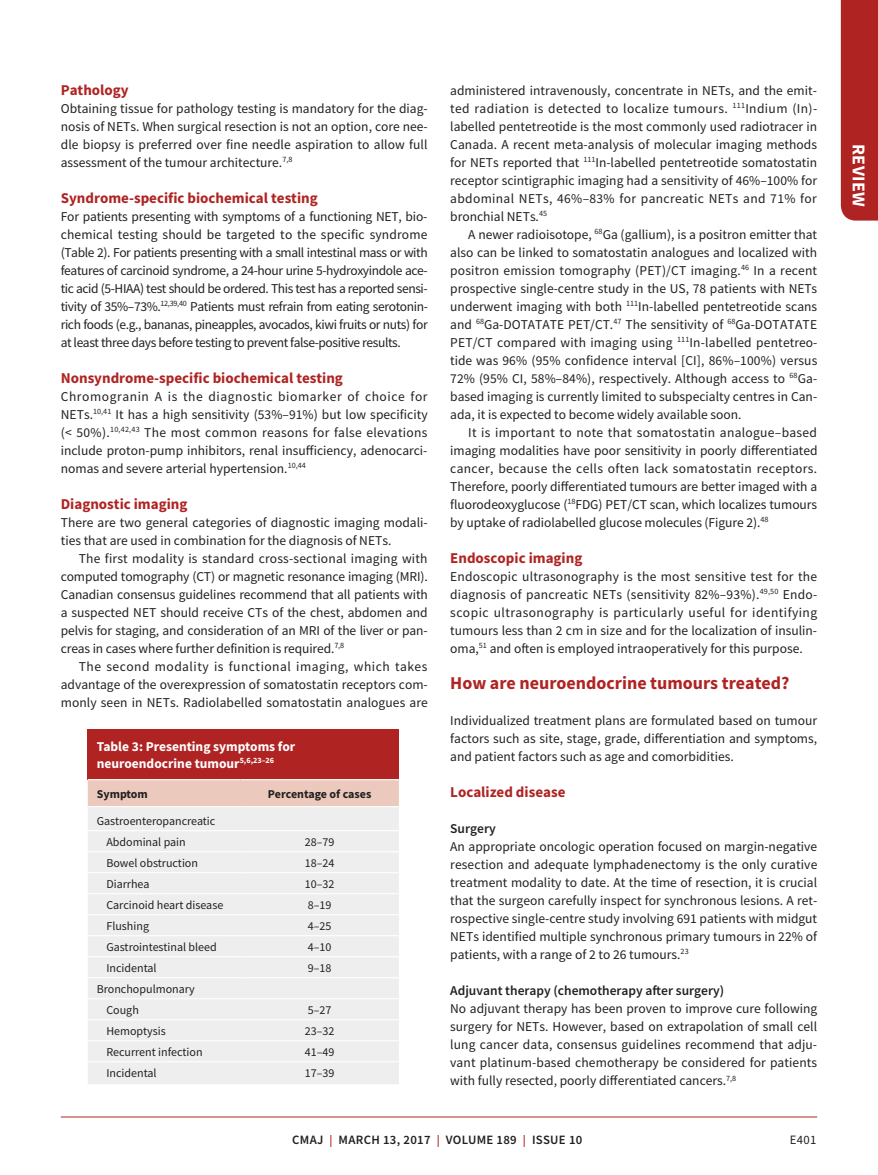
<style>
.page{position:relative;width:878px;height:1175px;background:#fff}
.page>*{position:absolute;margin:0;border:0;box-sizing:border-box;transform-origin:0 0}
.t1{font:700 18px "Source Sans Pro";color:#af2423}
.t2{font:700 18px "Source Sans Pro";letter-spacing:.025em;color:#fff}
.t3{font:700 15px "Source Sans Pro";color:#af2423}
.t4{font:13.5px/18px "Source Sans Pro";color:#231f20;text-align:justify}
.t5{font:700 13.5px/16.2px "Source Sans Pro";color:#fff}
.t6{font:600 13.5px "Source Sans Pro";color:#231f20}
.t7{font:600 12.75px "Source Sans Pro";letter-spacing:.025em;color:#231f20}
.t8{font:12.75px "Source Sans Pro";color:#231f20}
.t9{font:12px/21px "Source Sans Pro";color:#231f20}
.t10{font:700 12px "Source Sans Pro";color:#231f20}
.s1{font-size:12px;color:#af2423}
</style>
<div class="page">
<div style="left:840px;top:0;width:38px;height:220px;background:#af2423"></div>
<hr style="left:61px;top:1116px;width:756px;height:1px;background:#af2423">
<div style="left:88px;top:729px;width:311px;height:50px;background:#af2423"></div>
<div style="left:88px;top:780px;width:311px;height:26px;background:#ebcabd"></div>
<div style="left:88px;top:807px;width:311px;height:277px;background:#eeeeef"></div>
<hr style="left:88px;top:872px;width:152px;height:1px;background:#fff">
<hr style="left:240px;top:872px;width:159px;height:1px;background:#fff">
<hr style="left:88px;top:893px;width:152px;height:1px;background:#fff">
<hr style="left:240px;top:893px;width:159px;height:1px;background:#fff">
<hr style="left:88px;top:914px;width:152px;height:1px;background:#fff">
<hr style="left:240px;top:914px;width:159px;height:1px;background:#fff">
<hr style="left:88px;top:935px;width:152px;height:1px;background:#fff">
<hr style="left:240px;top:935px;width:159px;height:1px;background:#fff">
<hr style="left:88px;top:956px;width:152px;height:1px;background:#fff">
<hr style="left:240px;top:956px;width:159px;height:1px;background:#fff">
<hr style="left:88px;top:1019px;width:152px;height:1px;background:#fff">
<hr style="left:240px;top:1019px;width:159px;height:1px;background:#fff">
<hr style="left:88px;top:1040px;width:152px;height:1px;background:#fff">
<hr style="left:240px;top:1040px;width:159px;height:1px;background:#fff">
<hr style="left:88px;top:1061px;width:152px;height:1px;background:#fff">
<hr style="left:240px;top:1061px;width:159px;height:1px;background:#fff">
<hr style="left:88px;top:851px;width:152px;height:1px;background:#fff">
<hr style="left:240px;top:851px;width:159px;height:1px;background:#fff">
<hr style="left:88px;top:830px;width:152px;height:1px;background:#fff">
<hr style="left:240px;top:830px;width:159px;height:1px;background:#fff">
<hr style="left:88px;top:977px;width:152px;height:1px;background:#fff">
<hr style="left:240px;top:977px;width:159px;height:1px;background:#fff">
<hr style="left:88px;top:998px;width:152px;height:1px;background:#fff">
<hr style="left:240px;top:998px;width:159px;height:1px;background:#fff">
<p class="t3" style="left:61px;top:79px;width:69px">Pathology</p>
<p class="t4" style="left:61px;top:99px;width:368px">Obtaining tissue for pathology testing is mandatory for the diag&shy;nosis of NETs. When surgical resection is not an option, core nee&shy;dle biopsy is preferred over fine needle aspiration to allow full assessment of the tumour architecture.<sup>7,8</sup></p>
<p class="t3" style="left:61px;top:187px;width:258px">Syndrome-specific biochemical testing</p>
<p class="t4" style="left:61px;top:207px;width:368px">For patients presenting with symptoms of a functioning NET, bio&shy;chemical testing should be targeted to the specific syndrome (Table 2). For patients presenting with a small intestinal mass or with features of carcinoid syndrome, a 24-hour urine 5-hydroxyindole ace&shy;tic acid (5-HIAA) test should be ordered. This test has a reported sensi&shy;tivity of 35%–73%.<sup>12,39,40</sup> Patients must refrain from eating serotonin&shy;rich foods (e.g., bananas, pineapples, avocados, kiwi fruits or nuts) for at least three days before testing to prevent false-positive results.</p>
<p class="t3" style="left:61px;top:367px;width:284px">Nonsyndrome-specific biochemical testing</p>
<p class="t4" style="left:61px;top:387px;width:368px">Chromogranin A is the diagnostic biomarker of choice for NETs.<sup>10,41</sup> It has a high sensitivity (53%–91%) but low specificity (&lt; 50%).<sup>10,42,43</sup> The most common reasons for false elevations include proton-pump inhibitors, renal insufficiency, adenocarci&shy;nomas and severe arterial hypertension.<sup>10,44</sup></p>
<p class="t3" style="left:61px;top:493px;width:128px">Diagnostic imaging</p>
<p class="t4" style="left:61px;top:513px;width:368px">There are two general categories of diagnostic imaging modali&shy;ties that are used in combination for the diagnosis of NETs.</p>
<p class="t4" style="left:61px;top:549px;width:368px;text-indent:18px">The first modality is standard cross-sectional imaging with computed tomography (CT) or magnetic resonance imaging (MRI).<br>Canadian consensus guidelines recommend that all patients with a suspected NET should receive CTs of the chest, abdomen and pelvis for staging, and consideration of an MRI of the liver or pan&shy;creas in cases where further definition is required.<sup>7,8</sup></p>
<p class="t4" style="left:61px;top:657px;width:368px;text-indent:18px">The second modality is functional imaging, which takes advantage of the overexpression of somatostatin receptors com&shy;monly seen in NETs. Radiolabelled somatostatin analogues are</p>
<p class="t5" style="left:97px;top:738px;width:200px">Table 3: Presenting symptoms for neuroendocrine tumour<sup>5,6,23–26</sup></p>
<p class="t10" style="left:97px;top:785px;width:53px">Symptom</p>
<p class="t10" style="left:268px;top:785px;width:105px">Percentage of cases</p>
<p class="t9" style="left:106px;top:810px;width:110px;text-indent:-10px">Gastroenteropancreatic<br>Abdominal pain</p>
<p class="t9" style="left:305px;top:831px;width:31px">28–79</p>
<p class="t9" style="left:106px;top:852px;width:93px">Bowel obstruction</p>
<p class="t9" style="left:305px;top:852px;width:31px">18–24</p>
<p class="t9" style="left:106px;top:873px;width:45px">Diarrhea</p>
<p class="t9" style="left:305px;top:873px;width:31px">10–32</p>
<p class="t9" style="left:106px;top:894px;width:118px">Carcinoid heart disease</p>
<p class="t9" style="left:308px;top:894px;width:25px">8–19</p>
<p class="t9" style="left:106px;top:915px;width:44px">Flushing</p>
<p class="t9" style="left:308px;top:915px;width:25px">4–25</p>
<p class="t9" style="left:106px;top:936px;width:112px">Gastrointestinal bleed</p>
<p class="t9" style="left:308px;top:936px;width:25px">4–10</p>
<p class="t9" style="left:106px;top:957px;width:52px">Incidental</p>
<p class="t9" style="left:308px;top:957px;width:25px">9–18</p>
<p class="t9" style="left:106px;top:978px;width:90px;text-indent:-10px">Bronchopulmonary<br>Cough</p>
<p class="t9" style="left:308px;top:999px;width:25px">5–27</p>
<p class="t9" style="left:106px;top:1020px;width:61px">Hemoptysis</p>
<p class="t9" style="left:305px;top:1020px;width:31px">23–32</p>
<p class="t9" style="left:106px;top:1041px;width:98px">Recurrent infection</p>
<p class="t9" style="left:305px;top:1041px;width:31px">41–49</p>
<p class="t9" style="left:106px;top:1062px;width:52px">Incidental</p>
<p class="t9" style="left:305px;top:1062px;width:31px">17–39</p>
<p class="t4" style="left:450px;top:81px;width:368px">administered intravenously, concentrate in NETs, and the emit&shy;ted radiation is detected to localize tumours. <sup>111</sup>Indium (In)- labelled pentetreotide is the most commonly used radiotracer in Canada. A recent meta-analysis of molecular imaging methods for NETs reported that <sup>111</sup>In-labelled pentetreotide somatostatin receptor scintigraphic imaging had a sensitivity of 46%–100% for abdominal NETs, 46%–83% for pancreatic NETs and 71% for bronchial NETs.<sup>45</sup></p>
<p class="t4" style="left:450px;top:225px;width:368px;text-indent:18px">A newer radioisotope, <sup>68</sup>Ga (gallium), is a positron emitter that also can be linked to somatostatin analogues and localized with positron emission tomography (PET)/CT imaging.<sup>46</sup> In a recent prospective single-centre study in the US, 78 patients with NETs underwent imaging with both <sup>111</sup>In-labelled pentetreotide scans and <sup>68</sup>Ga-DOTATATE PET/CT.<sup>47</sup> The sensitivity of <sup>68</sup>Ga-DOTATATE PET/CT compared with imaging using <sup>111</sup>In-labelled pentetreo&shy;tide was 96% (95% confidence interval [CI], 86%–100%) versus 72% (95% CI, 58%–84%), respectively. Although access to <sup>68</sup>Ga&shy;based imaging is currently limited to subspecialty centres in Can&shy;ada, it is expected to become widely available soon.</p>
<p class="t4" style="left:450px;top:423px;width:369px;text-indent:18px">It is important to note that somatostatin analogue–based imaging modalities have poor sensitivity in poorly differentiated cancer, because the cells often lack somatostatin receptors.<br>Therefore, poorly differentiated tumours are better imaged with a fluorodeoxyglucose (<sup>18</sup>FDG) PET/CT scan, which localizes tumours by uptake of radiolabelled glucose molecules (Figure 2).<sup>48</sup></p>
<p class="t3" style="left:450px;top:547px;width:134px">Endoscopic imaging</p>
<p class="t4" style="left:450px;top:567px;width:368px">Endoscopic ultrasonography is the most sensitive test for the diagnosis of pancreatic NETs (sensitivity 82%–93%).<sup>49,50</sup> Endo&shy;scopic ultrasonography is particularly useful for identifying tumours less than 2 cm in size and for the localization of insulin&shy;oma,<sup>51</sup> and often is employed intraoperatively for this purpose.</p>
<h1 class="t1" style="left:450px;top:670px;width:341px">How are neuroendocrine tumours treated?</h1>
<p class="t4" style="left:450px;top:711px;width:368px">Individualized treatment plans are formulated based on tumour factors such as site, stage, grade, differentiation and symptoms, and patient factors such as age and comorbidities.</p>
<p class="t3" style="left:450px;top:781px;width:117px">Localized disease</p>
<p class="t6" style="left:450px;top:819px;width:47px">Surgery</p>
<p class="t4" style="left:450px;top:837px;width:368px">An appropriate oncologic operation focused on margin-negative resection and adequate lymphadenectomy is the only curative treatment modality to date. At the time of resection, it is crucial that the surgeon carefully inspect for synchronous lesions. A ret&shy;rospective single-centre study involving 691 patients with midgut NETs identified multiple synchronous primary tumours in 22% of patients, with a range of 2 to 26 tumours.<sup>23</sup></p>
<p class="t6" style="left:450px;top:981px;width:275px">Adjuvant therapy (chemotherapy after surgery)</p>
<p class="t4" style="left:450px;top:999px;width:368px">No adjuvant therapy has been proven to improve cure following surgery for NETs. However, based on extrapolation of small cell lung cancer data, consensus guidelines recommend that adju&shy;vant platinum-based chemotherapy be considered for patients with fully resected, poorly differentiated cancers.<sup>7,8</sup></p>
<p class="t7" style="left:292px;top:1131px;width:292px">CMAJ <span class="s1">|</span> MARCH 13, 2017 <span class="s1">|</span> VOLUME 189 <span class="s1">|</span> ISSUE 10</p>
<p class="t8" style="left:789px;top:1132px;width:28px">E401</p>
<h1 class="t2" style="left:871px;top:144px;width:65px;rotate:90deg">REVIEW</h1>
</div>
